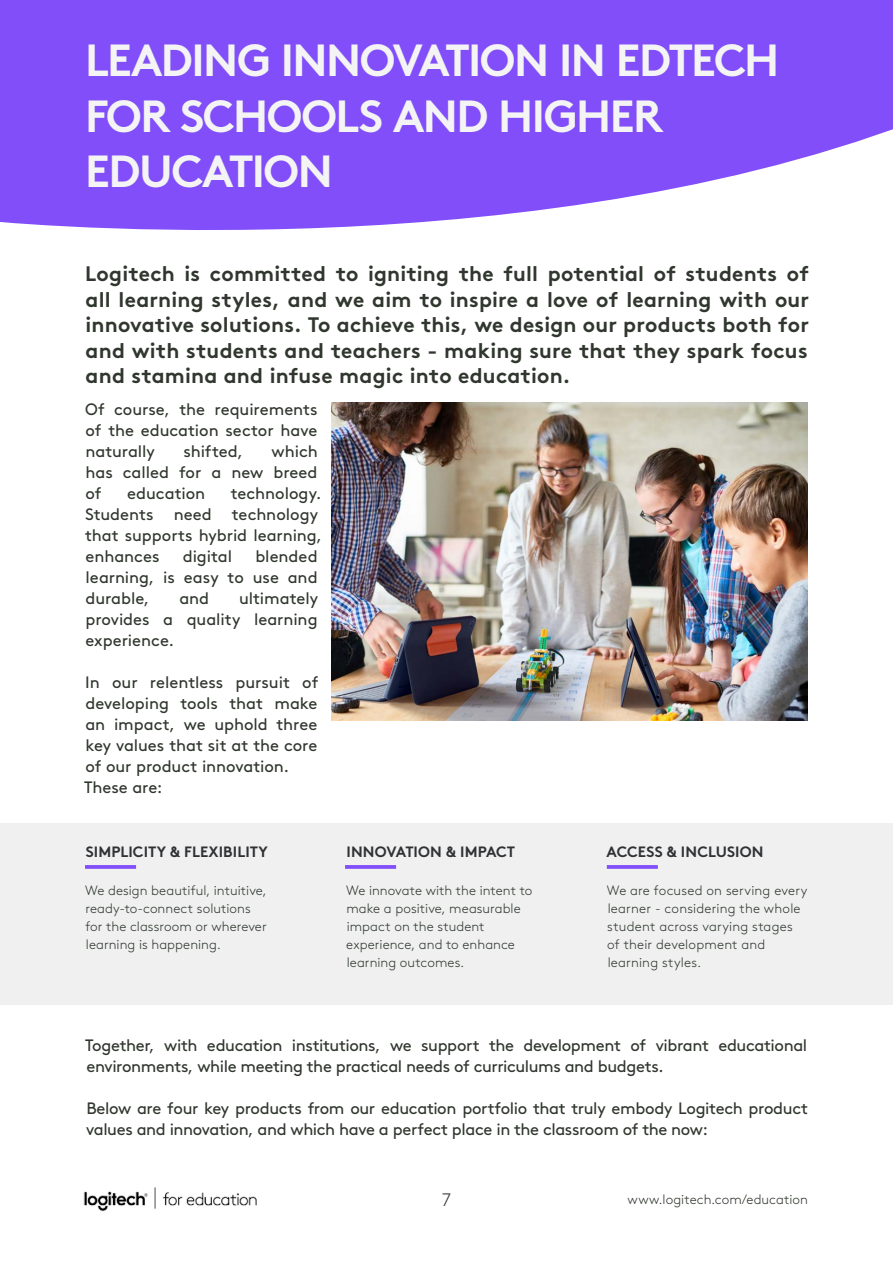
<style>
.page{position:relative;width:893px;height:1263px;background:#fff}
.page>*{position:absolute;margin:0;border:0;box-sizing:border-box;transform-origin:0 0}
.t1{font:700 45px/55.5px "Brown Pro";letter-spacing:-.035em;color:#f4f4f4}
.t2{font:700 21px/25.5px "Brown Pro";letter-spacing:.01em;color:#30372e;text-align:justify}
.t3{font:300 18px "Brown Pro";color:#30372e}
.t4{font:16.5px/21px "Brown Pro";letter-spacing:-.01em;color:#30372e;text-align:justify}
.t5{font:700 15px "Brown Pro";letter-spacing:.005em;color:#2f3132}
.t6{font:300 13.5px/18px "Brown Pro";letter-spacing:.005em;color:#30372e}
</style>
<div class="page">
<img style="left:83px;top:1187px;width:174px;height:25px">
<svg style="left:0;top:0;width:893px;height:230px;background:#8e60fa"></svg>
<img style="left:332px;top:403px;width:476px;height:317px">
<div style="left:0;top:823px;width:893px;height:181px;background:#f0f0f1"></div>
<svg style="left:607px;top:865px;width:51px;height:4px"></svg>
<svg style="left:345px;top:865px;width:51px;height:4px"></svg>
<svg style="left:85px;top:865px;width:51px;height:4px"></svg>
<h1 class="t1" style="left:85px;top:28px;width:695px">LEADING INNOVATION IN EDTECH<br>FOR SCHOOLS AND HIGHER<br>EDUCATION</h1>
<p class="t2" style="left:85px;top:259px;width:726px">Logitech is committed to igniting the full potential of students of all learning styles, and we aim to inspire a love of learning with our innovative solutions. To achieve this, we design our products both for and with students and teachers - making sure that they spark focus and stamina and infuse magic into education.</p>
<p class="t4" style="left:85px;top:397px;width:234px">Of course, the requirements of the education sector have naturally</p>
<p class="t4" style="left:183px;top:439px;width:61px">shifted,</p>
<p class="t4" style="left:85px;top:439px;width:234px;text-indent:186px">which has called for a new breed of</p>
<p class="t4" style="left:85px;top:481px;width:238px;text-align:left;text-indent:146px">technology.<br>Students need technology that supports hybrid learning, enhances</p>
<p class="t4" style="left:127px;top:481px;width:80px">education</p>
<p class="t4" style="left:85px;top:544px;width:234px;text-indent:170px">blended learning, is easy to use and durable,</p>
<p class="t4" style="left:183px;top:544px;width:51px">digital</p>
<p class="t4" style="left:85px;top:586px;width:234px;text-indent:154px">ultimately provides a quality learning experience.</p>
<p class="t4" style="left:84px;top:670px;width:236px;text-align:left">In our relentless pursuit of developing tools that make an impact, we uphold three key values that sit at the core of our product innovation.<br>These are:</p>
<p class="t4" style="left:179px;top:586px;width:31px">and</p>
<p class="t5" style="left:86px;top:839px;width:184px">SIMPLICITY &amp; FLEXIBILITY</p>
<p class="t5" style="left:347px;top:839px;width:170px">INNOVATION &amp; IMPACT</p>
<p class="t5" style="left:606px;top:839px;width:159px">ACCESS &amp; INCLUSION</p>
<p class="t6" style="left:85px;top:880px;width:183px">We design beautiful, intuitive, ready-to-connect solutions for the classroom or wherever learning is happening.</p>
<p class="t6" style="left:346px;top:880px;width:188px">We innovate with the intent to make a positive, measurable impact on the student experience, and to enhance learning outcomes.</p>
<p class="t6" style="left:607px;top:880px;width:202px">We are focused on serving every learner - considering the whole student across varying stages of their development and learning styles.</p>
<p class="t4" style="left:85px;top:1033px;width:723px">Together, with education institutions, we support the development of vibrant educational environments, while meeting the practical needs of curriculums and budgets.</p>
<p class="t4" style="left:86px;top:1096px;width:723px">Below are four key products from our education portfolio that truly embody Logitech product values and innovation, and which have a perfect place in the classroom of the now:</p>
<p class="t3" style="left:442px;top:1186px;width:11px">7</p>
<p class="t6" style="left:628px;top:1189px;width:182px">www.logitech.com/education</p>
</div>
